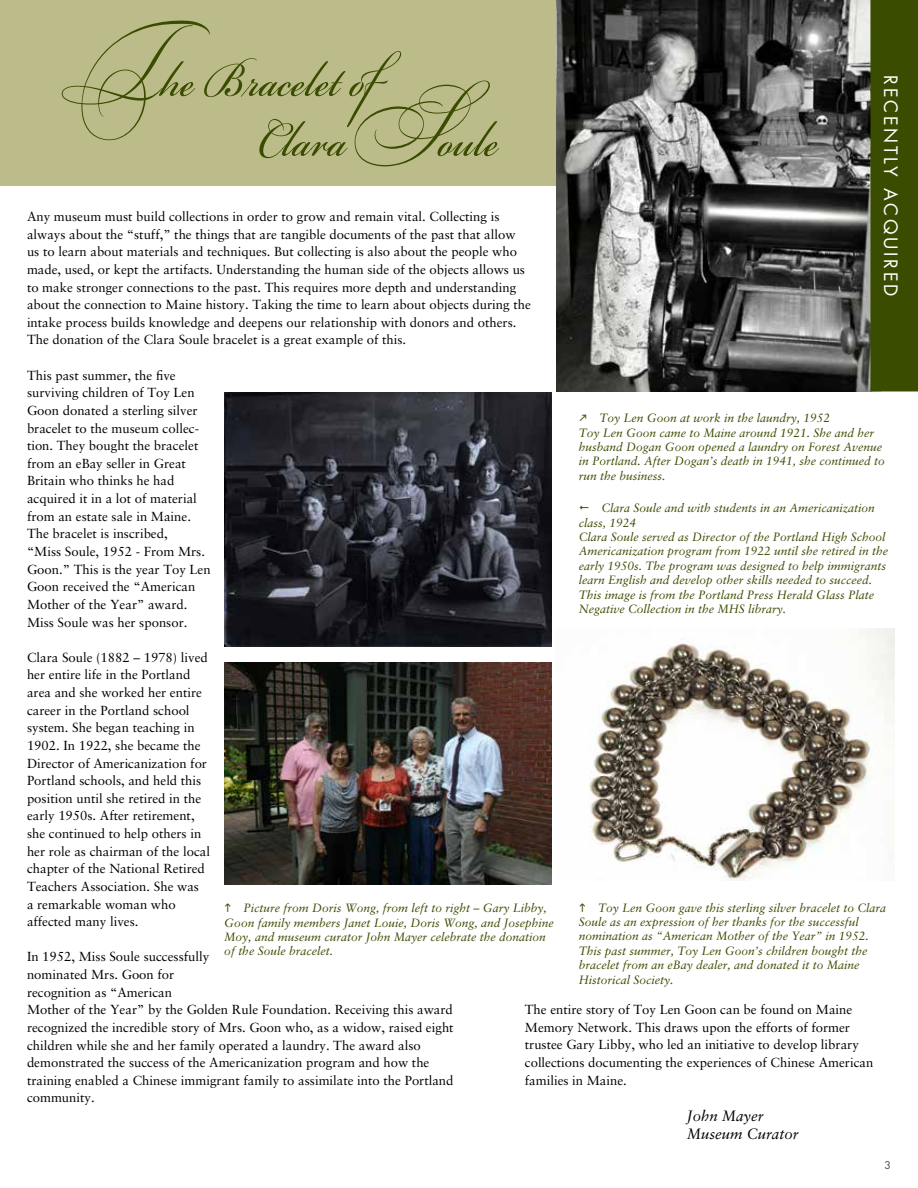
<style>
.page{position:relative;width:918px;height:1188px;background:#fff}
.page>*{position:absolute;margin:0;border:0;box-sizing:border-box;transform-origin:0 0}
.t1{font:78.3px/60px "Bickham Script Pro";color:#3a4c00;scale:.81 1}
.t2{font:18px "Futura";letter-spacing:.15em;color:#fff}
.t3{font:italic 15px/18px "Sabon";color:#000}
.t4{font:13.2px/17.7px "Sabon";color:#000}
.t5{font:italic 12px/14.4px "Sabon";color:#3a4c00}
.t6{font:10.5px "Futura";color:#4d4c44}
.s1{font-family:"Bickham Script MM Sw Caps 400"}
</style>
<div class="page">
<div style="left:0;top:0;width:557px;height:186px;background:#bbbc8a"></div>
<img style="left:557px;top:0;width:313px;height:392px">
<svg style="left:870px;top:0;width:48px;height:392px;background:#3d4f06"></svg>
<img style="left:224px;top:392px;width:328px;height:255px">
<img style="left:589px;top:629px;width:305px;height:251px">
<img style="left:224px;top:662px;width:328px;height:222px">
<h1 class="t1" style="left:258px;top:39px;width:298px;text-indent:-204px"><span class="s1">T</span>he Bracelet of<br>Clara<span class="s1">S</span>oule</h1>
<h2 class="t2" style="left:903px;top:75px;width:222px;rotate:90deg">RECENTLY ACQUIRED</h2>
<p class="t4" style="left:27px;top:208px;width:505px">Any museum must build collections in order to grow and remain vital. Collecting is always about the “stuff,” the things that are tangible documents of the past that allow us to learn about materials and techniques. But collecting is also about the people who made, used, or kept the artifacts. Understanding the human side of the objects allows us to make stronger connections to the past. This requires more depth and understanding about the connection to Maine history. Taking the time to learn about objects during the intake process builds knowledge and deepens our relationship with donors and others.<br>The donation of the Clara Soule bracelet is a great example of this.</p>
<p class="t4" style="left:27px;top:366px;width:185px">This past summer, the five surviving children of Toy Len<br>Goon donated a sterling silver bracelet to the museum collec&shy;tion. They bought the bracelet from an eBay seller in Great<br>Britain who thinks he had acquired it in a lot of material from an estate sale in Maine.<br>The bracelet is inscribed,<br>“Miss Soule, 1952 - From Mrs.<br>Goon.” This is the year Toy Len<br>Goon received the “American<br>Mother of the Year” award.<br>Miss Soule was her sponsor.</p>
<p class="t4" style="left:27px;top:648px;width:185px">Clara Soule (1882 – 1978) lived her entire life in the Portland area and she worked her entire career in the Portland school system. She began teaching in<br>1902. In 1922, she became the<br>Director of Americanization for<br>Portland schools, and held this position until she retired in the early 1950s. After retirement, she continued to help others in her role as chairman of the local chapter of the National Retired<br>Teachers Association. She was<br>a remarkable woman who affected many lives.</p>
<p class="t4" style="left:27px;top:948px;width:428px">In 1952, Miss Soule successfully<br>nominated Mrs. Goon for<br>recognition as “American<br>Mother of the Year” by the Golden Rule Foundation. Receiving this award recognized the incredible story of Mrs. Goon who, as a widow, raised eight children while she and her family operated a laundry. The award also demonstrated the success of the Americanization program and how the training enabled a Chinese immigrant family to assimilate into the Portland community.</p>
<p class="t5" style="left:579px;top:411px;width:308px;text-indent:20px">Toy Len Goon at work in the laundry, 1952<br>Toy Len Goon came to Maine around 1921. She and her husband Dogan Goon opened a laundry on Forest Avenue in Portland. After Dogan’s death in 1941, she continued to run the business.</p>
<p class="t5" style="left:579px;top:501px;width:311px;text-indent:23px">Clara Soule and with students in an Americanization class, 1924<br>Clara Soule served as Director of the Portland High School Americanization program from 1922 until she retired in the early 1950s. The program was designed to help immigrants learn English and develop other skills needed to succeed.<br>This image is from the Portland Press Herald Glass Plate Negative Collection in the MHS library.</p>
<p class="t5" style="left:579px;top:900px;width:309px;text-indent:19px">Toy Len Goon gave this sterling silver bracelet to Clara Soule as an expression of her thanks for the successful nomination as “American Mother of the Year” in 1952.<br>This past summer, Toy Len Goon’s children bought the bracelet from an eBay dealer, and donated it to Maine Historical Society.</p>
<p class="t5" style="left:224px;top:901px;width:331px;text-indent:19px">Picture from Doris Wong, from left to right – Gary Libby, Goon family members Janet Louie, Doris Wong, and Josephine Moy, and museum curator John Mayer celebrate the donation of the Soule bracelet.</p>
<p class="t4" style="left:525px;top:1000px;width:350px">The entire story of Toy Len Goon can be found on Maine Memory Network. This draws upon the efforts of former trustee Gary Libby, who led an initiative to develop library collections documenting the experiences of Chinese American families in Maine.</p>
<p class="t3" style="left:687px;top:1107px;width:113px">John Mayer<br>Museum Curator</p>
<p class="t6" style="left:885px;top:1158px;width:8px">3</p>
</div>
